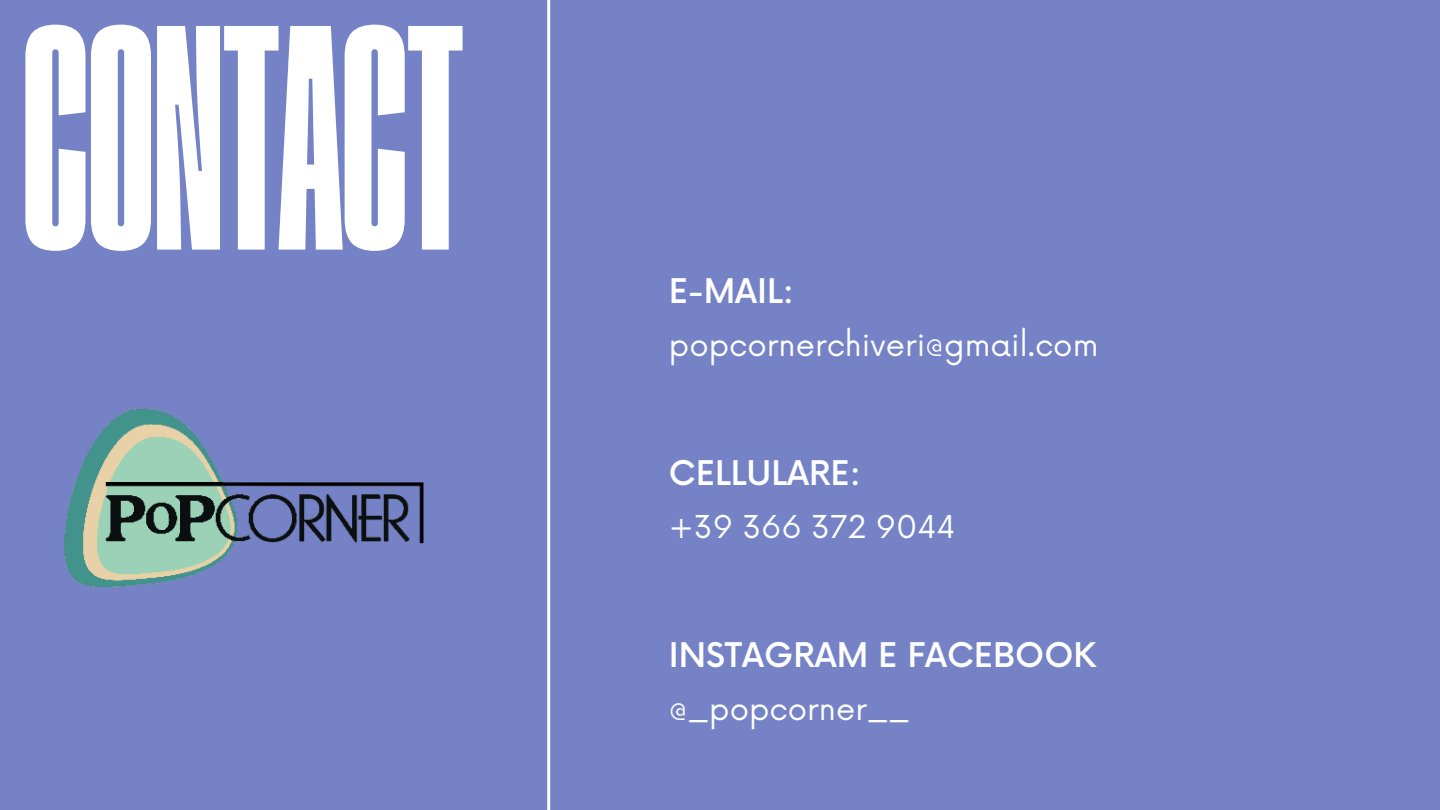
<style>
.page{position:relative;width:1440px;height:810px;background:#7583c6}
.page>*{position:absolute;margin:0;border:0;box-sizing:border-box;transform-origin:0 0}
.t1{font:900 319.5px "Segment A Key";color:#fff}
.t2{font:500 33.1px "Now";color:#fff}
.t3{font:30.7px "Now";color:#fff}
</style>
<div class="page">
<hr style="left:547px;top:0;width:3px;height:810px;background:#fff">
<img style="left:64px;top:408px;width:360px;height:180px">
<p class="t1" style="left:23px;top:-48px;width:442px">CONTACT</p>
<p class="t2" style="left:669px;top:273px;width:127px">E-MAIL:</p>
<h2 class="t3" style="left:669px;top:328px;width:431px">popcornerchiveri@gmail.com</h2>
<h2 class="t2" style="left:669px;top:455px;width:194px">CELLULARE:</h2>
<p class="t3" style="left:669px;top:510px;width:288px">+39 366 372 9044</p>
<p class="t2" style="left:669px;top:637px;width:429px">INSTAGRAM E FACEBOOK</p>
<h2 class="t3" style="left:669px;top:692px;width:242px">@_popcorner__</h2>
</div>
